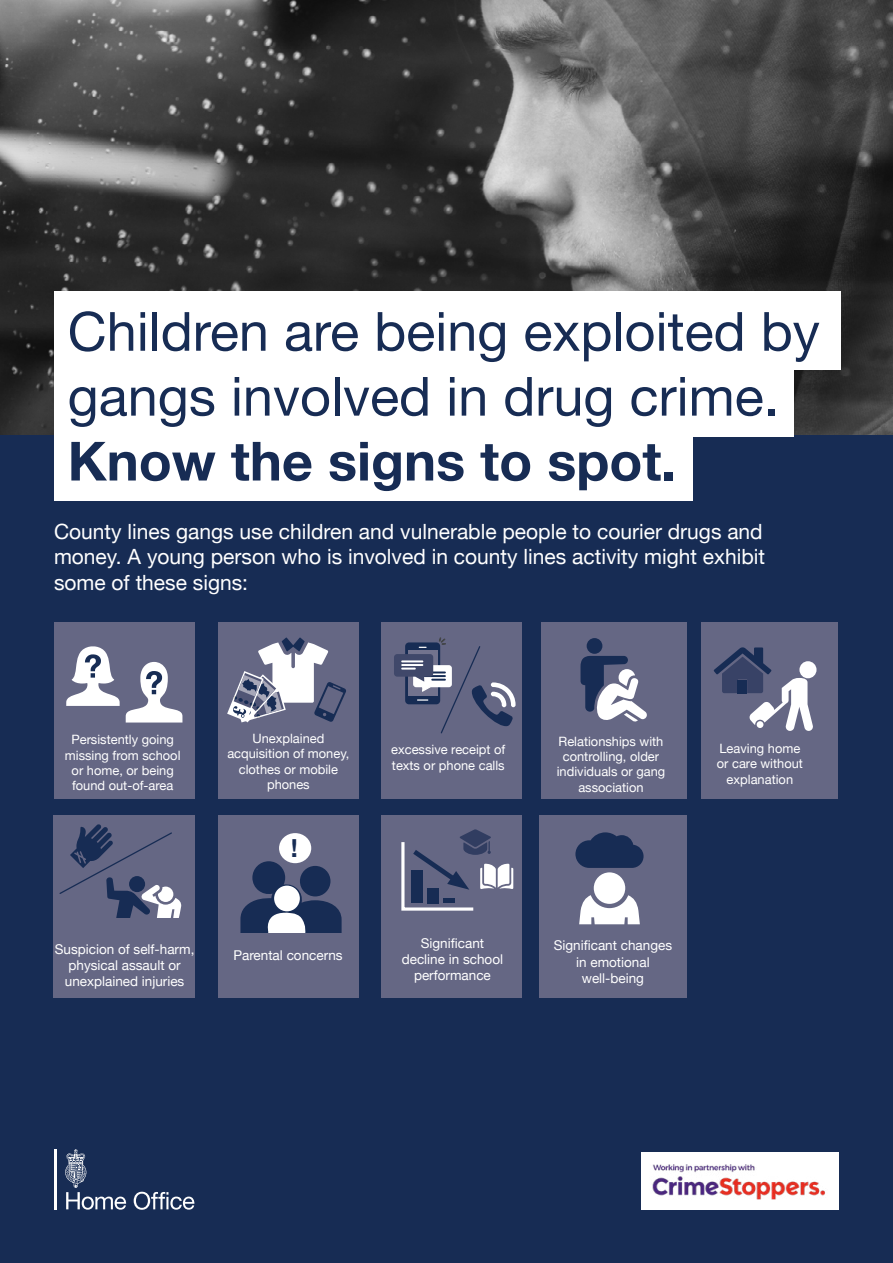
<style>
.page{position:relative;width:893px;height:1263px;background:#fff}
.page>*{position:absolute;margin:0;border:0;box-sizing:border-box;transform-origin:0 0}
.t1{font:54px/64.9px "Helvetica Neue";color:#172c54}
.t2{font:700 54px "Helvetica Neue";color:#172c54}
.t3{font:21px/25.2px "Helvetica Neue";color:#fff;text-align:justify}
.t4{font:13.5px/16.2px "Helvetica Neue";color:#fff;text-align:center}
.t5{font:12.9px/15.5px "Helvetica Neue";color:#fff;text-align:center}
</style>
<div class="page">
<img style="left:0;top:0;width:893px;height:435px">
<div style="left:0;top:435px;width:893px;height:828px;background:#172c54"></div>
<div style="left:54px;top:291px;width:786px;height:79px;background:#fff"></div>
<div style="left:54px;top:358px;width:740px;height:78px;background:#fff"></div>
<div style="left:54px;top:422px;width:639px;height:79px;background:#fff"></div>
<hr style="left:54px;top:1149px;width:2px;height:60px;background:#fff">
<svg style="left:134px;top:1192px;width:60px;height:18px"></svg>
<svg style="left:65px;top:1149px;width:61px;height:61px"></svg>
<div style="left:641px;top:1153px;width:197px;height:57px;background:#fff"></div>
<img style="left:652px;top:1164px;width:173px;height:36px">
<div style="left:218px;top:623px;width:141px;height:176px;background:#656784"></div>
<svg style="left:227px;top:637px;width:119px;height:85px"></svg>
<div style="left:54px;top:623px;width:140px;height:176px;background:#656784"></div>
<svg style="left:126px;top:662px;width:56px;height:60px"></svg>
<svg style="left:66px;top:646px;width:54px;height:60px"></svg>
<div style="left:382px;top:623px;width:140px;height:176px;background:#656784"></div>
<svg style="left:394px;top:638px;width:122px;height:96px"></svg>
<div style="left:541px;top:623px;width:146px;height:176px;background:#656784"></div>
<div style="left:587px;top:638px;width:15px;height:16px;background:#172c54;border-radius:50%"></div>
<svg style="left:580px;top:656px;width:67px;height:66px"></svg>
<div style="left:702px;top:623px;width:136px;height:176px;background:#656784"></div>
<div style="left:799px;top:661px;width:17px;height:17px;background:#fff;border-radius:50%"></div>
<svg style="left:714px;top:647px;width:99px;height:84px"></svg>
<div style="left:737px;top:680px;width:10px;height:13px;background:#172c54"></div>
<div style="left:218px;top:816px;width:141px;height:182px;background:#656784"></div>
<div style="left:279px;top:833px;width:32px;height:30px;background:#fff;border-radius:50%"></div>
<div style="left:382px;top:816px;width:140px;height:182px;background:#656784"></div>
<svg style="left:401px;top:829px;width:112px;height:82px"></svg>
<div style="left:539px;top:815px;width:148px;height:183px;background:#656784"></div>
<svg style="left:579px;top:895px;width:61px;height:29px"></svg>
<div style="left:594px;top:872px;width:31px;height:32px;background:#fff;border-radius:50%"></div>
<svg style="left:575px;top:832px;width:69px;height:36px"></svg>
<div style="left:53px;top:816px;width:141px;height:182px;background:#656784"></div>
<svg style="left:59px;top:824px;width:123px;height:94px"></svg>
<svg style="left:240px;top:839px;width:102px;height:94px"></svg>
<p class="t1" style="left:68px;top:302px;width:754px">Children are being exploited by gangs involved in drug crime.</p>
<p class="t2" style="left:68px;top:419px;width:610px">Know the signs to spot.</p>
<p class="t3" style="left:54px;top:520px;width:713px">County lines gangs use children and vulnerable people to courier drugs and money. A young person who is involved in county lines activity might exhibit some of these signs:</p>
<p class="t5" style="left:227px;top:731px;width:124px">Unexplained acquisition of money, clothes or mobile phones</p>
<p class="t5" style="left:65px;top:732px;width:117px">Persistently going missing from school or home, or being found out-of-area</p>
<p class="t5" style="left:391px;top:743px;width:116px;text-align:left">excessive receipt of texts or phone calls</p>
<p class="t5" style="left:557px;top:734px;width:110px">Relationships with controlling, older individuals or gang association</p>
<p class="t5" style="left:717px;top:741px;width:88px">Leaving home or care without explanation</p>
<p class="t4" style="left:55px;top:942px;width:141px">Suspicion of self-harm, physical assault or unexplained injuries</p>
<p class="t4" style="left:233px;top:947px;width:111px">Parental concerns</p>
<p class="t4" style="left:402px;top:936px;width:103px">Significant decline in school performance</p>
<p class="t4" style="left:554px;top:938px;width:120px">Significant changes in emotional well-being</p>
</div>
